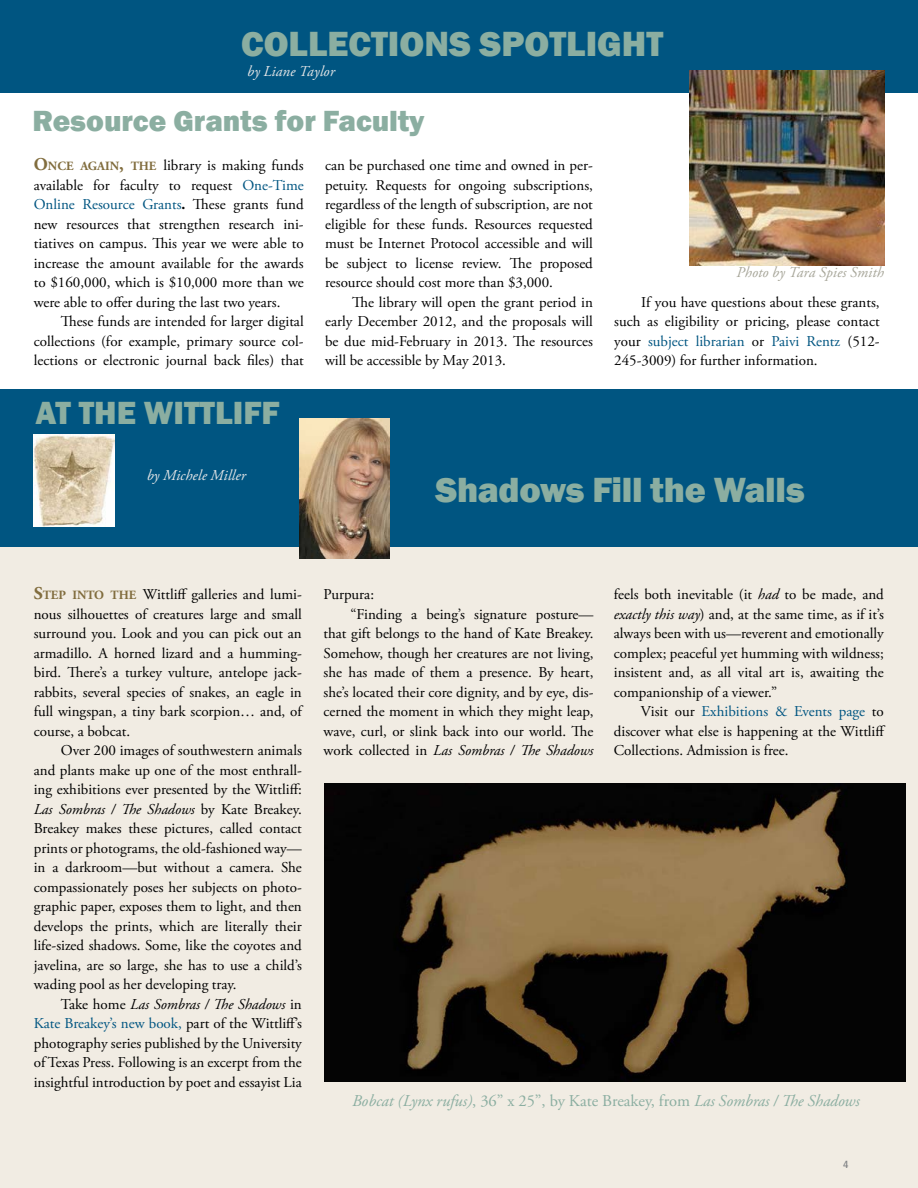
<style>
.page{position:relative;width:918px;height:1188px;background:#fff}
.page>*{position:absolute;margin:0;border:0;box-sizing:border-box;transform-origin:0 0}
.section_header{font:800 36px "Franklin Gothic";color:#8baea1}
.call_out_copy{font:800 36px "Franklin Gothic";letter-spacing:-.01em;color:#8baea1}
.section_header-2{font:800 33px "Franklin Gothic";color:#8baea1}
.call_out{font:800 30px "Franklin Gothic";color:#8baea1}
.call_out-2{font:italic 16.5px "Adobe Garamond Pro";color:#8baea1}
.body_text{font:15px/19.5px "Adobe Garamond Pro";color:#000;text-align:justify}
.body_text_1st_paragr{font:15px/19.5px "Adobe Garamond Pro";color:#000;text-align:justify}
.byline{font:italic 15px "Adobe Garamond Pro";letter-spacing:.005em;color:#e6e7e8}
.byline-2{font:italic 15px "Adobe Garamond Pro";letter-spacing:.005em;color:#a7a699}
.t1{font:500 condensed 10.5px "Franklin Gothic";color:#808285}
.s1{font-weight:700;font-size:18px;color:#816d3e}
.s2{font-weight:700;font-size:12.6px;color:#816d3e}
.s3{color:#005581}
.s4{font-weight:700}
.s5{font-style:italic}
.s6{font-style:normal}
</style>
<div class="page">
<div style="left:1px;top:391px;width:917px;height:797px;background:#f1ece3"></div>
<div style="left:0;top:389px;width:918px;height:157px;background:#005581"></div>
<img style="left:324px;top:783px;width:582px;height:298px">
<img style="left:299px;top:418px;width:90px;height:141px">
<img style="left:34px;top:435px;width:81px;height:91px">
<div style="left:0;top:0;width:918px;height:92px;background:#005581"></div>
<img style="left:689px;top:70px;width:195px;height:195px">
<p class="section_header" style="left:241px;top:21px;width:424px">COLLECTIONS SPOTLIGHT</p>
<p class="byline" style="left:247px;top:62px;width:89px">by Liane Taylor</p>
<h4 class="call_out" style="left:32px;top:102px;width:394px">Resource Grants for Faculty</h4>
<p class="body_text_1st_paragr" style="left:34px;top:156px;width:272px"><span class="s1">O</span><span class="s2">NCE AGAIN</span><span class="s1">,</span> <span class="s2">THE</span> library is making funds available for faculty to request <span class="s3">One-Time Online Resource Grants</span><span class="s4">.</span> These grants fund new resources that strengthen research ini&shy;tiatives on campus. This year we were able to increase the amount available for the awards to $160,000, which is $10,000 more than we were able to offer during the last two years.</p>
<p class="body_text" style="left:34px;top:312px;width:272px;text-indent:27px">These funds are intended for larger digital collections (for example, primary source col&shy;lections or electronic journal back files) that</p>
<p class="body_text" style="left:325px;top:156px;width:269px">can be purchased one time and owned in per&shy;petuity. Requests for ongoing subscriptions, regardless of the length of subscription, are not eligible for these funds. Resources requested must be Internet Protocol accessible and will be subject to license review. The proposed resource should cost more than $3,000.</p>
<p class="body_text" style="left:325px;top:293px;width:269px;text-indent:27px">The library will open the grant period in early December 2012, and the proposals will be due mid-February in 2013. The resources will be accessible by May 2013.</p>
<p class="body_text" style="left:614px;top:293px;width:267px;text-indent:27px">If you have questions about these grants, such as eligibility or pricing, please contact your <span class="s3">subject librarian</span> or <span class="s3">Paivi Rentz</span> (512- 245-3009) for further information.</p>
<p class="byline-2" style="left:737px;top:264px;width:149px">Photo by Tara Spies Smith</p>
<p class="section_header-2" style="left:36px;top:391px;width:245px">AT THE WITTLIFF</p>
<p class="byline" style="left:147px;top:466px;width:101px">by Michele Miller</p>
<h4 class="call_out_copy" style="left:436px;top:466px;width:371px">Shadows Fill the Walls</h4>
<p class="body_text_1st_paragr" style="left:34px;top:585px;width:270px"><span class="s1">S</span><span class="s2">TEP INTO THE</span> Wittliff galleries and lumi&shy;nous silhouettes of creatures large and small surround you. Look and you can pick out an armadillo. A horned lizard and a humming&shy;bird. There’s a turkey vulture, antelope jack&shy;rabbits, several species of snakes, an eagle in full wingspan, a tiny bark scorpion… and, of course, a bobcat.</p>
<p class="body_text" style="left:34px;top:741px;width:270px;text-indent:27px">Over 200 images of southwestern animals and plants make up one of the most enthrall&shy;ing exhibitions ever presented by the Wittliff:<br><span class="s5">Las Sombras / The Shadows</span> by Kate Breakey.<br>Breakey makes these pictures, called contact prints or photograms, the old-fashioned way— in a darkroom—but without a camera. She compassionately poses her subjects on photo&shy;graphic paper, exposes them to light, and then develops the prints, which are literally their life-sized shadows. Some, like the coyotes and javelina, are so large, she has to use a child’s wading pool as her developing tray.</p>
<p class="body_text" style="left:34px;top:995px;width:270px;text-indent:27px">Take home <span class="s5">Las Sombras / The Shadows</span> in <span class="s3">Kate Breakey’s new book,</span> part of the Wittliff’s photography series published by the University of Texas Press. Following is an excerpt from the insightful introduction by poet and essayist Lia</p>
<p class="body_text" style="left:324px;top:585px;width:52px">Purpura:</p>
<p class="body_text" style="left:324px;top:605px;width:272px;text-indent:27px">“Finding a being’s signature posture— that gift belongs to the hand of Kate Breakey.<br>Somehow, though her creatures are not living, she has made of them a presence. By heart, she’s located their core dignity, and by eye, dis&shy;cerned the moment in which they might leap, wave, curl, or slink back into our world. The work collected in <span class="s5">Las Sombras / The Shadows</span></p>
<p class="body_text" style="left:614px;top:585px;width:272px">feels both inevitable (it <span class="s5">had</span> to be made, and <span class="s5">exactly this way</span>) and, at the same time, as if it’s always been with us—reverent and emotionally complex; peaceful yet humming with wildness; insistent and, as all vital art is, awaiting the companionship of a viewer.”</p>
<p class="body_text" style="left:614px;top:702px;width:273px;text-indent:27px">Visit our <span class="s3">Exhibitions &amp; Events page</span> to discover what else is happening at the Wittliff Collections. Admission is free.</p>
<h4 class="call_out-2" style="left:352px;top:1091px;width:509px">Bobcat (Lynx rufus)<span class="s6">, 36” x 25”, by Kate Breakey, from</span> Las Sombras / The Shadows</h4>
<p class="t1" style="left:843px;top:1158px;width:7px">4</p>
</div>
